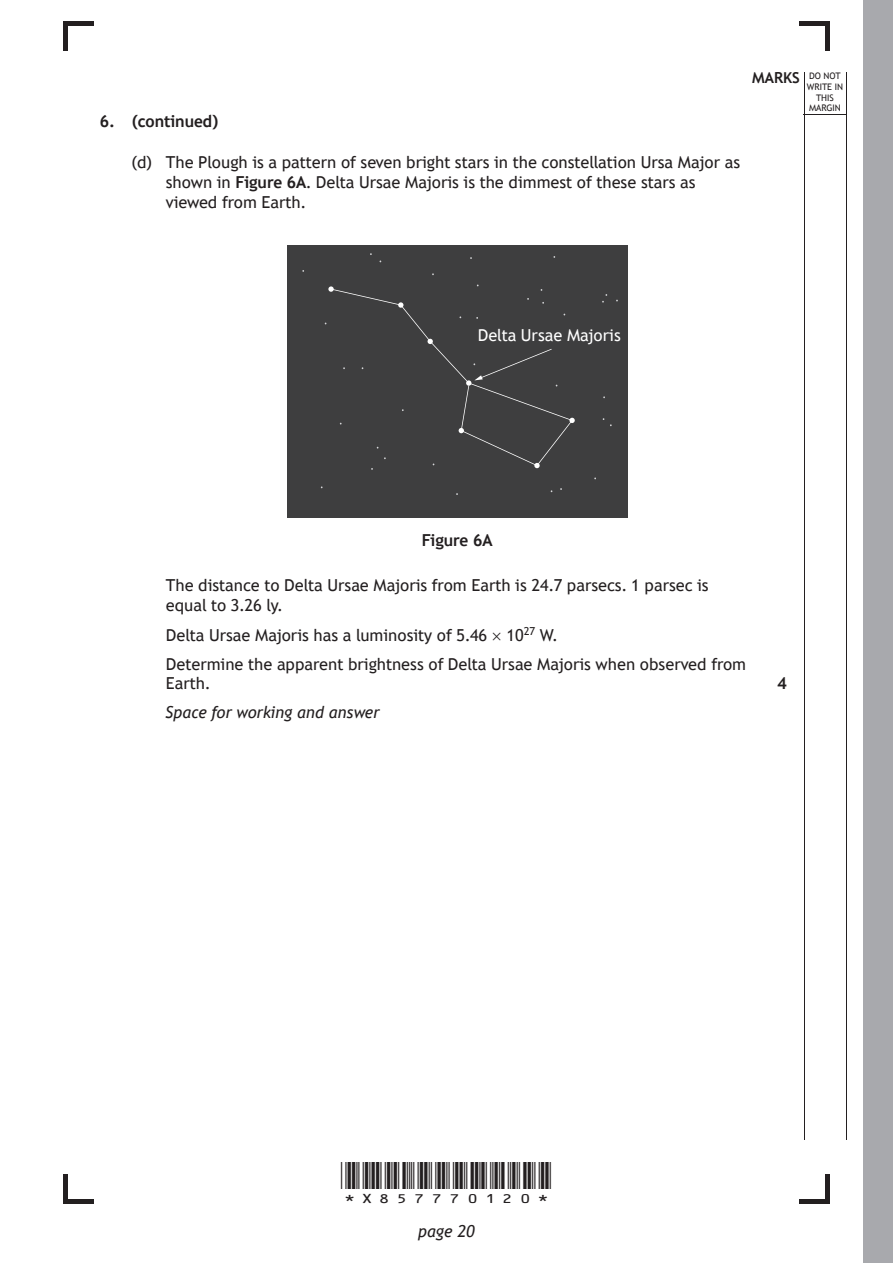
<style>
.page{position:relative;width:893px;height:1263px;background:#fff}
.page>*{position:absolute;margin:0;border:0;box-sizing:border-box;transform-origin:0 0}
.t1{font:18px "BC39 Short HR";color:#231f20;scale:1.25 1}
.t2{font:16.5px/19.8px "Trebuchet 2010";color:#231f20}
.t3{font:italic 16.5px "Trebuchet 2010";color:#231f20}
.t4{font:700 16.5px "Trebuchet 2010";color:#231f20}
.t5{font:16.5px "Trebuchet 2010";color:#fff}
.t6{font:700 15px "Trebuchet 2010";color:#231f20}
.t7{font:9px/10.8px "Trebuchet 2010";color:#231f20;text-align:center}
.s1{font-weight:700}
</style>
<div class="page">
<hr style="left:64px;top:21px;width:4px;height:30px;background:#231f20">
<hr style="left:825px;top:21px;width:4px;height:30px;background:#231f20">
<hr style="left:64px;top:1174px;width:4px;height:29px;background:#231f20">
<hr style="left:825px;top:1174px;width:4px;height:29px;background:#231f20">
<div style="left:64px;top:21px;width:30px;height:5px;background:#231f20"></div>
<div style="left:799px;top:21px;width:30px;height:5px;background:#231f20"></div>
<hr style="left:799px;top:1199px;width:30px;height:4px;background:#231f20">
<hr style="left:64px;top:1199px;width:30px;height:4px;background:#231f20">
<div style="left:863px;top:0;width:30px;height:1263px;background:#a8a9ad"></div>
<hr style="left:846px;top:72px;width:1px;height:1068px;background:#231f20">
<hr style="left:804px;top:72px;width:1px;height:1068px;background:#231f20">
<hr style="left:804px;top:114px;width:42px;height:1px;background:#231f20">
<div style="left:287px;top:245px;width:340px;height:273px;background:#3e3e3f"></div>
<svg style="left:325px;top:285px;width:250px;height:185px"></svg>
<p class="t4" style="left:100px;top:111px;width:120px">6. (continued)</p>
<p class="t2" style="left:166px;top:152px;width:576px;text-indent:-34px">(d) The Plough is a pattern of seven bright stars in the constellation Ursa Major as shown in <span class="s1">Figure 6A</span>. Delta Ursae Majoris is the dimmest of these stars as viewed from Earth.</p>
<p class="t6" style="left:752px;top:68px;width:90px">MARKS <sup>DO</sup> <sup>NOT</sup></p>
<p class="t7" style="left:807px;top:81px;width:38px">WRITE IN<br>THIS<br>MARGIN</p>
<p class="t5" style="left:478px;top:325px;width:145px">Delta Ursae Majoris</p>
<p class="t4" style="left:422px;top:530px;width:72px">Figure 6A</p>
<p class="t2" style="left:166px;top:575px;width:544px">The distance to Delta Ursae Majoris from Earth is 24.7 parsecs. 1 parsec is equal to 3.26 ly.</p>
<p class="t2" style="left:166px;top:621px;width:582px;line-height:28.3px">Delta Ursae Majoris has a luminosity of 5.46 10<sup>27</sup> W.<br>Determine the apparent brightness of Delta Ursae Majoris when observed from</p>
<p class="t2" style="left:166px;top:673px;width:46px">Earth.</p>
<p class="t3" style="left:166px;top:701px;width:215px">Space for working and answer</p>
<p class="t4" style="left:777px;top:673px;width:11px">4</p>
<p class="t1" style="left:341px;top:1172px;width:170px">*X857770120*</p>
<p class="t3" style="left:418px;top:1221px;width:58px">page 20</p>
</div>
